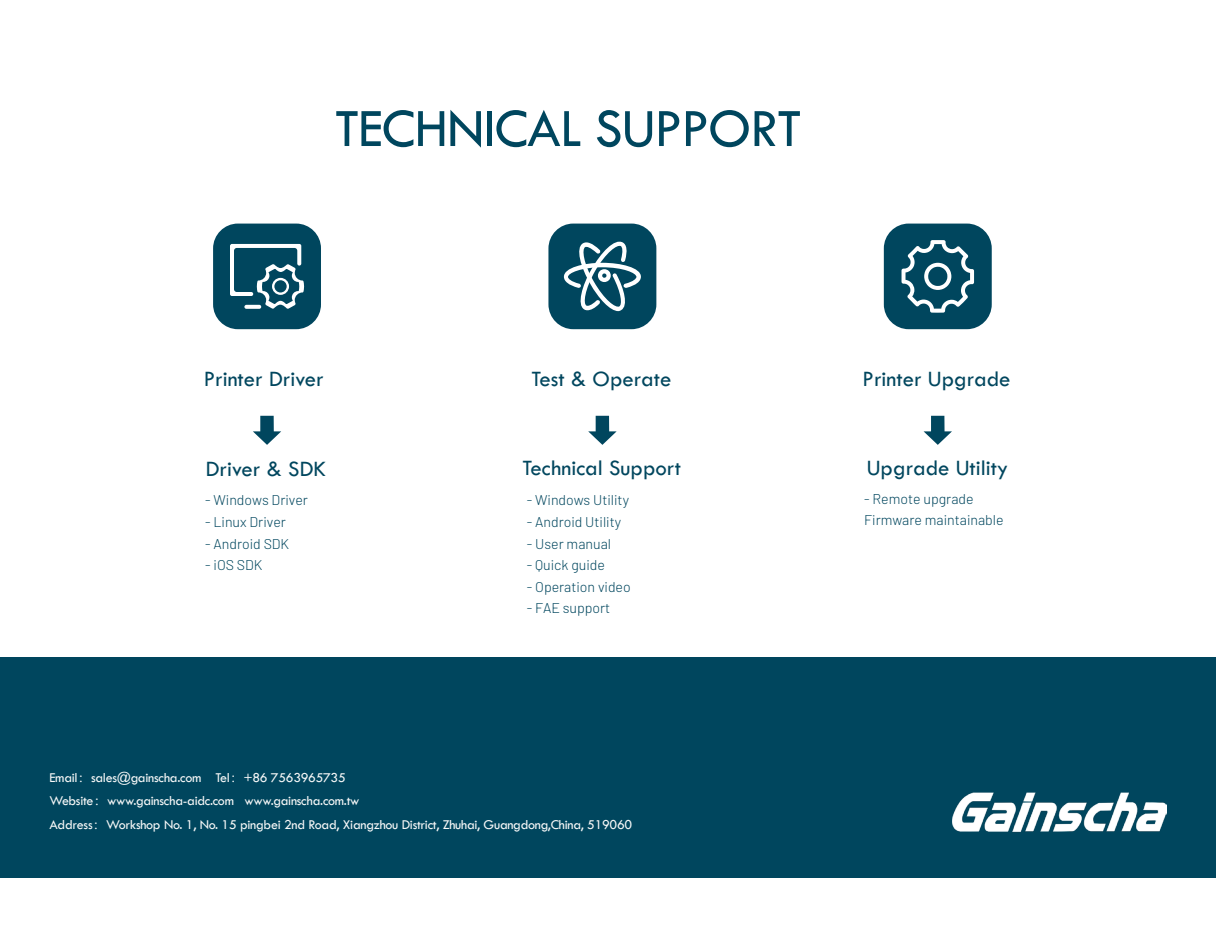
<style>
.page{position:relative;width:1216px;height:928px;background:#fff}
.page>*{position:absolute;margin:0;border:0;box-sizing:border-box;transform-origin:0 0}
.t1{font:56px "Tw Cen";letter-spacing:-.02em;color:#00465e}
.t2{font:22.75px "Tw Cen";color:#00465e}
.t3{font:14.17px/21.5px "Barlow";color:#00465e}
.t4{font:14px/23.6px "Tw Cen";letter-spacing:-.02em;color:#f7f8f8}
.s1{font-family:"Adobe Song Std";font-weight:300}
</style>
<div class="page">
<div style="left:0;top:657px;width:1215px;height:221px;background:#00465e"></div>
<svg style="left:253px;top:416px;width:28px;height:29px"></svg>
<div style="left:213px;top:223px;width:108px;height:106px;background:#00465e;border-radius:25px"></div>
<svg style="left:230px;top:244px;width:74px;height:65px"></svg>
<svg style="left:588px;top:416px;width:28px;height:29px"></svg>
<div style="left:548px;top:223px;width:108px;height:106px;background:#00465e;border-radius:25px"></div>
<svg style="left:564px;top:241px;width:77px;height:70px"></svg>
<svg style="left:923px;top:416px;width:28px;height:29px"></svg>
<div style="left:883px;top:223px;width:108px;height:106px;background:#00465e;border-radius:25px"></div>
<svg style="left:901px;top:240px;width:73px;height:73px"></svg>
<img style="left:952px;top:792px;width:214px;height:40px">
<h1 class="t1" style="left:335px;top:95px;width:468px">TECHNICAL SUPPORT</h1>
<h2 class="t2" style="left:204px;top:365px;width:122px">Printer Driver</h2>
<h2 class="t2" style="left:531px;top:365px;width:141px">Test &amp; Operate</h2>
<h2 class="t2" style="left:862px;top:365px;width:149px">Printer Upgrade</h2>
<h2 class="t2" style="left:206px;top:455px;width:122px">Driver &amp; SDK</h2>
<h2 class="t2" style="left:522px;top:454px;width:160px">Technical Support</h2>
<h2 class="t2" style="left:866px;top:454px;width:143px">Upgrade Utility</h2>
<p class="t3" style="left:205px;top:489px;width:104px">- Windows Driver</p>
<p class="t3" style="left:205px;top:511px;width:82px">- Linux Driver</p>
<p class="t3" style="left:205px;top:532px;width:85px">- Android SDK</p>
<p class="t3" style="left:205px;top:554px;width:59px">- iOS SDK</p>
<p class="t3" style="left:527px;top:489px;width:104px">- Windows Utility</p>
<p class="t3" style="left:527px;top:511px;width:96px">- Android Utility</p>
<p class="t3" style="left:527px;top:532px;width:86px">- User manual</p>
<p class="t3" style="left:527px;top:554px;width:80px">- Quick guide</p>
<p class="t3" style="left:527px;top:575px;width:105px">- Operation video</p>
<p class="t3" style="left:527px;top:597px;width:85px">- FAE support</p>
<p class="t3" style="left:864px;top:487px;width:141px">- Remote upgrade<br>Firmware maintainable</p>
<p class="t4" style="left:49px;top:765px;width:584px">Email<span class="s1">：</span>sales@gainscha.com Tel<span class="s1">：</span>+86 7563965735<br>Website<span class="s1">：</span>www.gainscha-aidc.com www.gainscha.com.tw<br>Address<span class="s1">：</span>Workshop No. 1, No. 15 pingbei 2nd Road, Xiangzhou District, Zhuhai, Guangdong,China, 519060</p>
</div>
